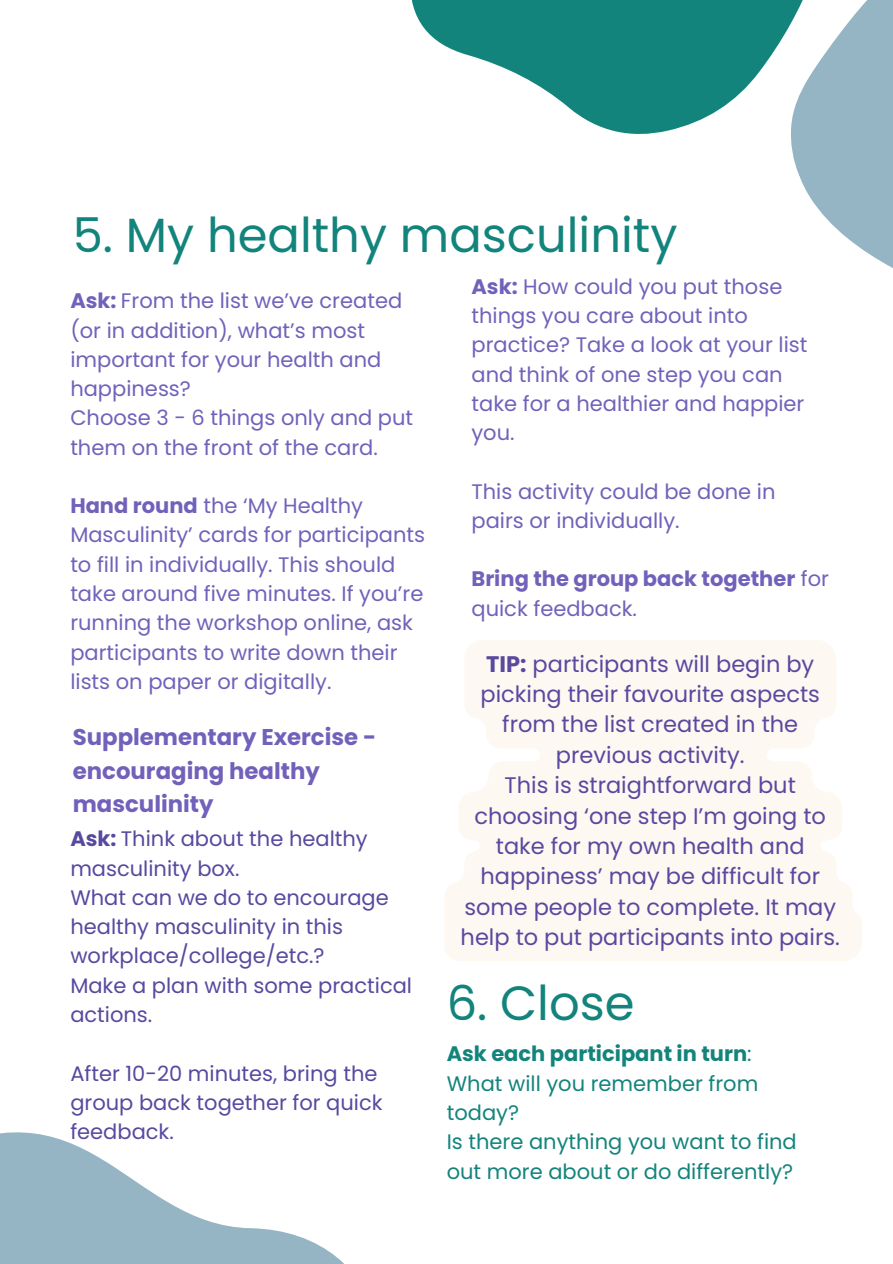
<style>
.page{position:relative;width:893px;height:1264px;background:#fff}
.page>*{position:absolute;margin:0;border:0;box-sizing:border-box;transform-origin:0 0}
.t1{font:48px "Poppins";color:#13847c}
.t2{font:700 22.8px/33.8px "Poppins";color:#7261ba}
.t3{font:22.5px/30.3px "Poppins";color:#58499f;text-align:center}
.t4{font:21px/29.2px "Poppins";color:#7261ba}
.t5{font:21px/29.2px "Poppins";color:#58499f}
.t6{font:21px/29.2px "Poppins";color:#13847c}
.t7{font:700 21px/29.2px "Poppins";color:#7261ba}
.s1{font-weight:700}
.s2{font-weight:400}
</style>
<div class="page">
<svg style="left:791px;top:0;width:101px;height:268px;fill:#95b5c4"></svg>
<svg style="left:411px;top:0;width:418px;height:139px;fill:#13847c"></svg>
<svg style="left:0;top:1132px;width:343px;height:131px;fill:#95b5c4"></svg>
<svg style="left:445px;top:640px;width:417px;height:321px;fill:#fdf8f2"></svg>
<p class="t1" style="left:73px;top:202px;width:606px">5. My healthy masculinity</p>
<p class="t4" style="left:471px;top:272px;width:337px"><span class="s1">Ask:</span> How could you put those things you care about into practice? Take a look at your list and think of one step you can take for a healthier and happier you.</p>
<h1 class="t4" style="left:471px;top:476px;width:305px">This activity could be done in pairs or individually.</h1>
<p class="t7" style="left:471px;top:564px;width:359px">Bring the group back together <span class="s2">for quick feedback.</span></p>
<p class="t4" style="left:70px;top:286px;width:333px"><span class="s1">Ask:</span> From the list we’ve created (or in addition), what’s most important for your health and happiness?</p>
<p class="t4" style="left:70px;top:403px;width:344px">Choose 3 - 6 things only and put them on the front of the card.</p>
<p class="t4" style="left:70px;top:491px;width:356px"><span class="s1">Hand round</span> the ‘My Healthy<br>Masculinity’ cards for participants to fill in individually. This should take around five minutes. If you’re running the workshop online, ask participants to write down their lists on paper or digitally.</p>
<p class="t3" style="left:480px;top:648px;width:341px"><span class="s1">TIP:</span> participants will begin by picking their favourite aspects from the list created in the previous activity.</p>
<p class="t3" style="left:460px;top:770px;width:381px">This is straightforward but choosing ‘one step I’m going to take for my own health and happiness’ may be difficult for some people to complete. It may help to put participants into pairs.</p>
<p class="t1" style="left:446px;top:969px;width:189px">6. Close</p>
<p class="t6" style="left:446px;top:1039px;width:313px"><span class="s1">Ask each participant in turn</span>:<br>What will you remember from today?</p>
<h2 class="t6" style="left:446px;top:1127px;width:351px">Is there anything you want to find out more about or do differently?</h2>
<p class="t2" style="left:73px;top:720px;width:305px">Supplementary Exercise - encouraging healthy masculinity</p>
<p class="t5" style="left:70px;top:824px;width:299px"><span class="s1">Ask:</span> Think about the healthy masculinity box.</p>
<p class="t5" style="left:70px;top:883px;width:320px">What can we do to encourage healthy masculinity in this workplace/college/etc.?</p>
<p class="t5" style="left:70px;top:970px;width:343px">Make a plan with some practical actions.</p>
<h1 class="t5" style="left:70px;top:1058px;width:314px">After 10-20 minutes, bring the group back together for quick feedback.</h1>
</div>
